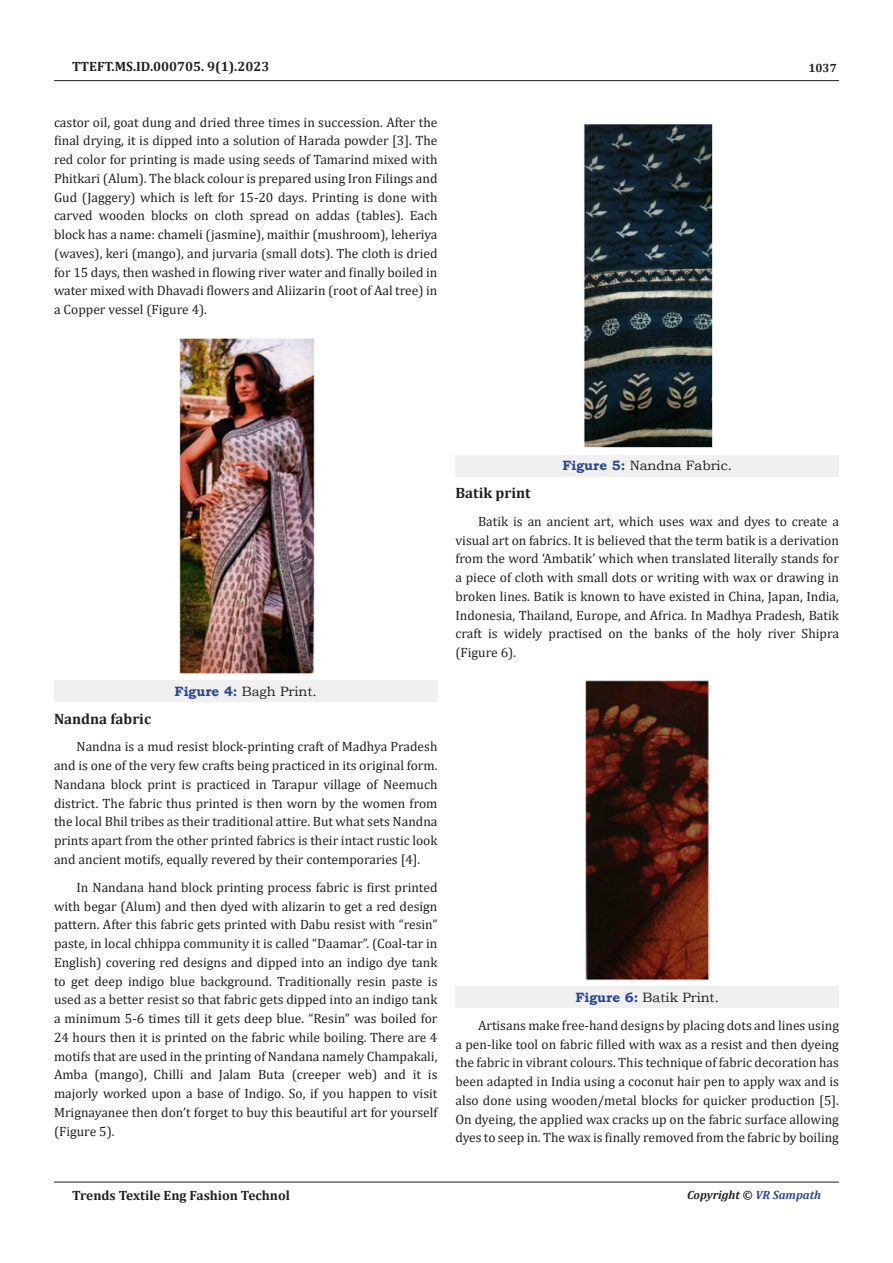
<style>
.page{position:relative;width:893px;height:1263px;background:#fff}
.page>*{position:absolute;margin:0;border:0;box-sizing:border-box;transform-origin:0 0}
.t1{font:700 15px "Cambria";color:#231f20}
.t2{font:13.5px/18.8px "Cambria";color:#231f20;text-align:justify}
.t3{font:700 13.5px "Cambria";color:#231f20}
.t4{font:13.5px "Bookman Old Style";color:#231f20}
.t5{font:italic 700 12px "Cambria";color:#231f20}
.t6{font:700 12px "Cambria";color:#231f20}
.s1{font-weight:700;color:#2a4791}
.s2{color:#2a4791}
</style>
<div class="page">
<hr style="left:54px;top:80px;width:785px;height:1px;background:#231f20">
<hr style="left:54px;top:1182px;width:785px;height:1px;background:#231f20">
<div style="left:54px;top:680px;width:383px;height:22px;background:#f0f0f0"></div>
<img style="left:179px;top:337px;width:135px;height:337px">
<div style="left:455px;top:455px;width:384px;height:21px;background:#f0f0f0"></div>
<img style="left:584px;top:124px;width:129px;height:324px">
<div style="left:455px;top:986px;width:384px;height:22px;background:#f0f0f0"></div>
<img style="left:585px;top:680px;width:124px;height:300px">
<p class="t3" style="left:72px;top:57px;width:199px">TTEFT.MS.ID.000705. 9(1).2023</p>
<p class="t6" style="left:808px;top:59px;width:30px">1037</p>
<p class="t2" style="left:54px;top:113px;width:385px">castor oil, goat dung and dried three times in succession. After the final drying, it is dipped into a solution of Harada powder [3]. The red color for printing is made using seeds of Tamarind mixed with Phitkari (Alum). The black colour is prepared using Iron Filings and Gud (Jaggery) which is left for 15-20 days. Printing is done with carved wooden blocks on cloth spread on addas (tables). Each block has a name: chameli (jasmine), maithir (mushroom), leheriya (waves), keri (mango), and jurvaria (small dots). The cloth is dried for 15 days, then washed in flowing river water and finally boiled in water mixed with Dhavadi flowers and Aliizarin (root of Aal tree) in a Copper vessel (Figure 4).</p>
<p class="t4" style="left:175px;top:682px;width:144px"><span class="s1">Figure 4:</span> Bagh Print.</p>
<p class="t1" style="left:54px;top:708px;width:99px">Nandna fabric</p>
<p class="t2" style="left:54px;top:737px;width:385px;text-indent:22px">Nandna is a mud resist block-printing craft of Madhya Pradesh and is one of the very few crafts being practiced in its original form.<br>Nandana block print is practiced in Tarapur village of Neemuch district. The fabric thus printed is then worn by the women from the local Bhil tribes as their traditional attire. But what sets Nandna prints apart from the other printed fabrics is their intact rustic look and ancient motifs, equally revered by their contemporaries [4].</p>
<p class="t2" style="left:54px;top:878px;width:385px;text-indent:22px">In Nandana hand block printing process fabric is first printed with begar (Alum) and then dyed with alizarin to get a red design pattern. After this fabric gets printed with Dabu resist with “resin” paste, in local chhippa community it is called “Daamar”. (Coal-tar in English) covering red designs and dipped into an indigo dye tank to get deep indigo blue background. Traditionally resin paste is used as a better resist so that fabric gets dipped into an indigo tank a minimum 5-6 times till it gets deep blue. “Resin” was boiled for 24 hours then it is printed on the fabric while boiling. There are 4 motifs that are used in the printing of Nandana namely Champakali, Amba (mango), Chilli and Jalam Buta (creeper web) and it is majorly worked upon a base of Indigo. So, if you happen to visit Mrignayanee then don’t forget to buy this beautiful art for yourself (Figure 5).</p>
<p class="t4" style="left:562px;top:457px;width:171px"><span class="s1">Figure 5:</span> Nandna Fabric.</p>
<p class="t1" style="left:455px;top:482px;width:77px">Batik print</p>
<p class="t2" style="left:455px;top:512px;width:385px;text-indent:22px">Batik is an ancient art, which uses wax and dyes to create a visual art on fabrics. It is believed that the term batik is a derivation from the word ‘Ambatik’ which when translated literally stands for a piece of cloth with small dots or writing with wax or drawing in broken lines. Batik is known to have existed in China, Japan, India, Indonesia, Thailand, Europe, and Africa. In Madhya Pradesh, Batik craft is widely practised on the banks of the holy river Shipra (Figure 6).</p>
<p class="t4" style="left:575px;top:989px;width:145px"><span class="s1">Figure 6:</span> Batik Print.</p>
<p class="t2" style="left:455px;top:1016px;width:385px;text-indent:22px">Artisans make free-hand designs by placing dots and lines using a pen-like tool on fabric filled with wax as a resist and then dyeing the fabric in vibrant colours. This technique of fabric decoration has been adapted in India using a coconut hair pen to apply wax and is also done using wooden/metal blocks for quicker production [5].<br>On dyeing, the applied wax cracks up on the fabric surface allowing dyes to seep in. The wax is finally removed from the fabric by boiling</p>
<p class="t3" style="left:72px;top:1185px;width:219px">Trends Textile Eng Fashion Technol</p>
<p class="t5" style="left:687px;top:1186px;width:135px">Copyright © <span class="s2">VR Sampath</span></p>
</div>
